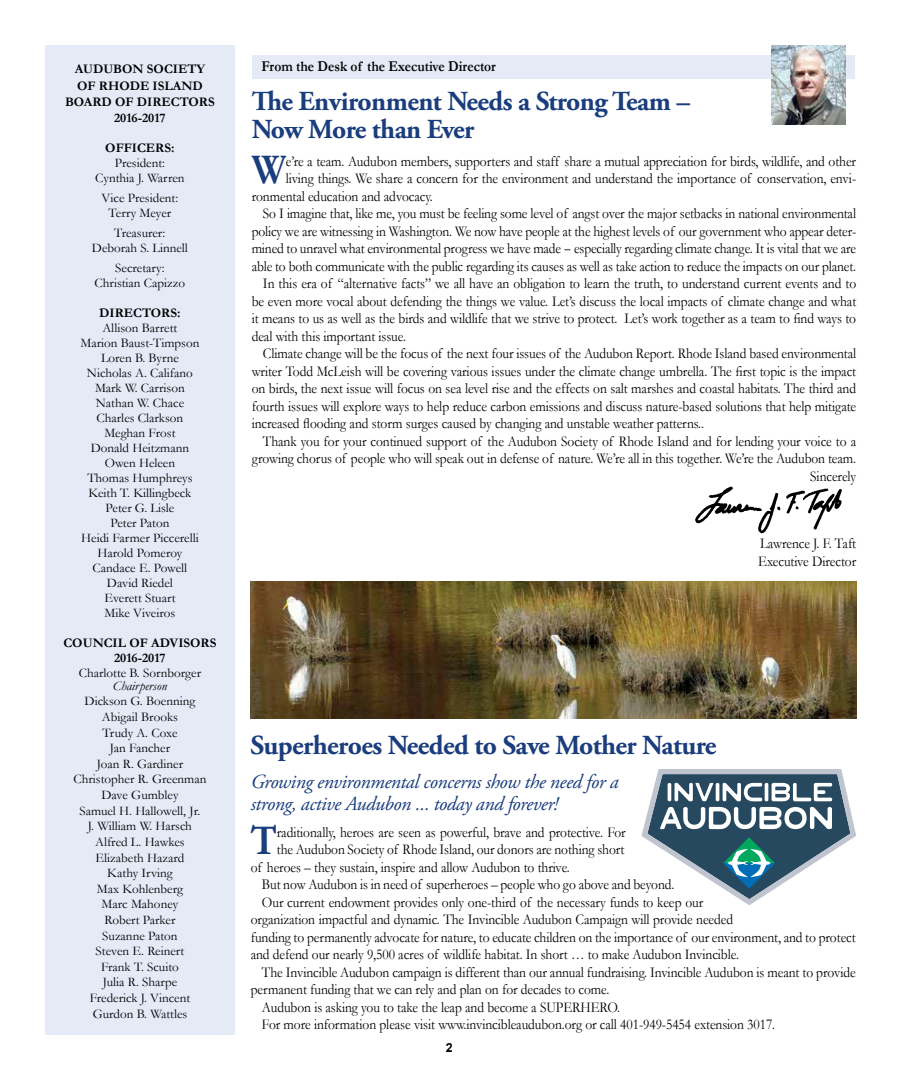
<style>
.page{position:relative;width:900px;height:1080px;background:#fff}
.page>*{position:absolute;margin:0;border:0;box-sizing:border-box;transform-origin:0 0}
.t1{font:700 42.5px "Garamond";color:#1a3d7d;scale:.9 1}
.t2{font:700 27.5px/28.8px "Adobe Garamond Pro";letter-spacing:-.02em;color:#1a3d7d}
.t3{font:italic 20px/22.5px "Adobe Garamond Pro";letter-spacing:-.02em;color:#1a3d7d}
.t4{font:15px/17.5px "Garamond";letter-spacing:-.005em;color:#000;scale:.9 1}
.t5{font:700 15px "Garamond";color:#000;scale:.9 1}
.t6{font:13.12px/15px "Garamond";color:#000;text-align:center}
.t7{font:700 13.12px/16.2px "Garamond";color:#000;text-align:center}
.t8{font:italic 13.12px "Garamond";color:#000}
.t9{font:700 12.5px "Arial";color:#000}
.s1{font-family:"Garamond Premr Pro"}
</style>
<div class="page">
<div style="left:45px;top:45px;width:190px;height:990px;background:#e4ebf7"></div>
<div style="left:252px;top:55px;width:602px;height:24px;background:#e4ebf7"></div>
<img style="left:772px;top:45px;width:74px;height:79px">
<img style="left:695px;top:486px;width:147px;height:48px">
<svg style="left:641px;top:769px;width:215px;height:136px"></svg>
<img style="left:250px;top:581px;width:606px;height:138px">
<p class="t7" style="left:75px;top:61px;width:132px">AUDUBON SOCIETY</p>
<p class="t5" style="left:262px;top:57px;width:262px">From the Desk of the Executive Director</p>
<p class="t7" style="left:65px;top:77px;width:151px">OF RHODE ISLAND<br>BOARD OF DIRECTORS<br>2016-2017</p>
<p class="t7" style="left:105px;top:140px;width:71px">OFFICERS:</p>
<p class="t6" style="left:95px;top:155px;width:91px">President:<br>Cynthia J. Warren</p>
<p class="t6" style="left:102px;top:190px;width:78px">Vice President:<br>Terry Meyer</p>
<p class="t6" style="left:92px;top:225px;width:98px">Treasurer:<br>Deborah S. Linnell</p>
<p class="t6" style="left:95px;top:260px;width:92px">Secretary:<br>Christian Capizzo</p>
<p class="t7" style="left:99px;top:305px;width:83px">DIRECTORS:</p>
<p class="t6" style="left:80px;top:320px;width:120px">Allison Barrett<br>Marion Baust-Timpson<br>Loren B. Byrne<br>Nicholas A. Califano<br>Mark W. Carrison<br>Nathan W. Chace<br>Charles Clarkson<br>Meghan Frost<br>Donald Heitzmann<br>Owen Heleen<br>Thomas Humphreys<br>Keith T. Killingbeck<br>Peter G. Lisle<br>Peter Paton<br>Heidi Farmer Piccerelli<br>Harold Pomeroy<br>Candace E. Powell<br>David Riedel<br>Everett Stuart<br>Mike Viveiros</p>
<p class="t7" style="left:63px;top:635px;width:155px;line-height:15px">COUNCIL OF ADVISORS<br>2016-2017</p>
<p class="t6" style="left:79px;top:665px;width:124px">Charlotte B. Sornborger</p>
<p class="t8" style="left:113px;top:678px;width:55px">Chairperson</p>
<p class="t6" style="left:74px;top:693px;width:134px;line-height:15.6px">Dickson G. Boenning<br>Abigail Brooks<br>Trudy A. Coxe<br>Jan Fancher<br>Joan R. Gardiner<br>Christopher R. Greenman<br>Dave Gumbley<br>Samuel H. Hallowell, Jr.<br>J. William W. Harsch<br>Alfred L. Hawkes<br>Elizabeth Hazard<br>Kathy Irving<br>Max Kohlenberg<br>Marc Mahoney<br>Robert Parker<br>Suzanne Paton<br>Steven E. Reinert<br>Frank T. Scuito<br>Julia R. Sharpe<br>Frederick J. Vincent<br>Gurdon B. Wattles</p>
<h2 class="t2" style="left:252px;top:87px;width:440px">The Environment Needs a Strong Team –<br>Now More than Ever</h2>
<h1 class="t1" style="left:252px;top:145px;width:40px">W</h1>
<p class="t4" style="left:286px;top:152px;width:635px">e’re a team. Audubon members, supporters and staff share a mutual appreciation for birds, wildlife, and other</p>
<p class="t4" style="left:286px;top:170px;width:635px">living things. We share a concern for the environment and understand the importance of conservation, envi-</p>
<p class="t4" style="left:252px;top:187px;width:203px">ronmental education and advocacy.</p>
<p class="t4" style="left:263px;top:205px;width:661px">So I imagine that, like me, you must be feeling some level of angst over the major setbacks in national environmental</p>
<p class="t4" style="left:252px;top:222px;width:673px">policy we are witnessing in Washington. We now have people at the highest levels of our government who appear deter-</p>
<p class="t4" style="left:252px;top:240px;width:673px">mined to unravel what environmental progress we have made <span class="s1">–</span> especially regarding climate change. It is vital that we are</p>
<p class="t4" style="left:252px;top:257px;width:673px">able to both communicate with the public regarding its causes as well as take action to reduce the impacts on our planet.</p>
<p class="t4" style="left:263px;top:275px;width:661px">In this era of “alternative facts” we all have an obligation to learn the truth, to understand current events and to</p>
<p class="t4" style="left:252px;top:292px;width:673px">be even more vocal about defending the things we value. Let’s discuss the local impacts of climate change and what</p>
<p class="t4" style="left:252px;top:310px;width:673px">it means to us as well as the birds and wildlife that we strive to protect. Let’s work together as a team to find ways to</p>
<p class="t4" style="left:252px;top:327px;width:173px">deal with this important issue.</p>
<p class="t4" style="left:263px;top:345px;width:661px">Climate change will be the focus of the next four issues of the Audubon Report. Rhode Island based environmental</p>
<p class="t4" style="left:252px;top:362px;width:673px">writer Todd McLeish will be covering various issues under the climate change umbrella. The first topic is the impact</p>
<p class="t4" style="left:252px;top:380px;width:673px">on birds, the next issue will focus on sea level rise and the effects on salt marshes and coastal habitats. The third and</p>
<p class="t4" style="left:252px;top:397px;width:673px">fourth issues will explore ways to help reduce carbon emissions and discuss nature-based solutions that help mitigate</p>
<p class="t4" style="left:252px;top:415px;width:504px">increased flooding and storm surges caused by changing and unstable weather patterns..</p>
<p class="t4" style="left:263px;top:432px;width:661px">Thank you for your continued support of the Audubon Society of Rhode Island and for lending your voice to a</p>
<p class="t4" style="left:252px;top:450px;width:673px">growing chorus of people who will speak out in defense of nature. We’re all in this together. We’re the Audubon team.</p>
<p class="t4" style="left:810px;top:467px;width:53px">Sincerely</p>
<p class="t4" style="left:758px;top:535px;width:110px">Lawrence J. F. Taft<br>Executive Director</p>
<h2 class="t2" style="left:250px;top:731px;width:468px">Superheroes Needed to Save Mother Nature</h2>
<h3 class="t3" style="left:251px;top:771px;width:369px">Growing environmental concerns show the need for a strong, active Audubon ... today and forever!</h3>
<h1 class="t1" style="left:251px;top:815px;width:31px">T</h1>
<p class="t4" style="left:277px;top:823px;width:389px">raditionally, heroes are seen as powerful, brave and protective. For</p>
<p class="t4" style="left:277px;top:841px;width:388px">the Audubon Society of Rhode Island, our donors are nothing short</p>
<p class="t4" style="left:251px;top:858px;width:356px">of heroes – they sustain, inspire and allow Audubon to thrive.</p>
<p class="t4" style="left:262px;top:876px;width:460px">But now Audubon is in need of superheroes – people who go above and beyond.</p>
<p class="t4" style="left:262px;top:893px;width:492px">Our current endowment provides only one-third of the necessary funds to keep our</p>
<p class="t4" style="left:251px;top:911px;width:537px">organization impactful and dynamic. The Invincible Audubon Campaign will provide needed</p>
<p class="t4" style="left:251px;top:928px;width:674px">funding to permanently advocate for nature, to educate children on the importance of our environment, and to protect</p>
<p class="t4" style="left:251px;top:946px;width:544px">and defend our nearly 9,500 acres of wildlife habitat. In short … to make Audubon Invincible.</p>
<p class="t4" style="left:262px;top:963px;width:661px">The Invincible Audubon campaign is different than our annual fundraising. Invincible Audubon is meant to provide</p>
<p class="t4" style="left:251px;top:981px;width:400px">permanent funding that we can rely and plan on for decades to come.</p>
<p class="t4" style="left:262px;top:998px;width:399px">Audubon is asking you to take the leap and become a SUPERHERO.</p>
<p class="t4" style="left:262px;top:1016px;width:572px">For more information please visit www.invincibleaudubon.org or call 401-949-5454 extension 3017.</p>
<p class="t9" style="left:446px;top:1039px;width:8px">2</p>
</div>
